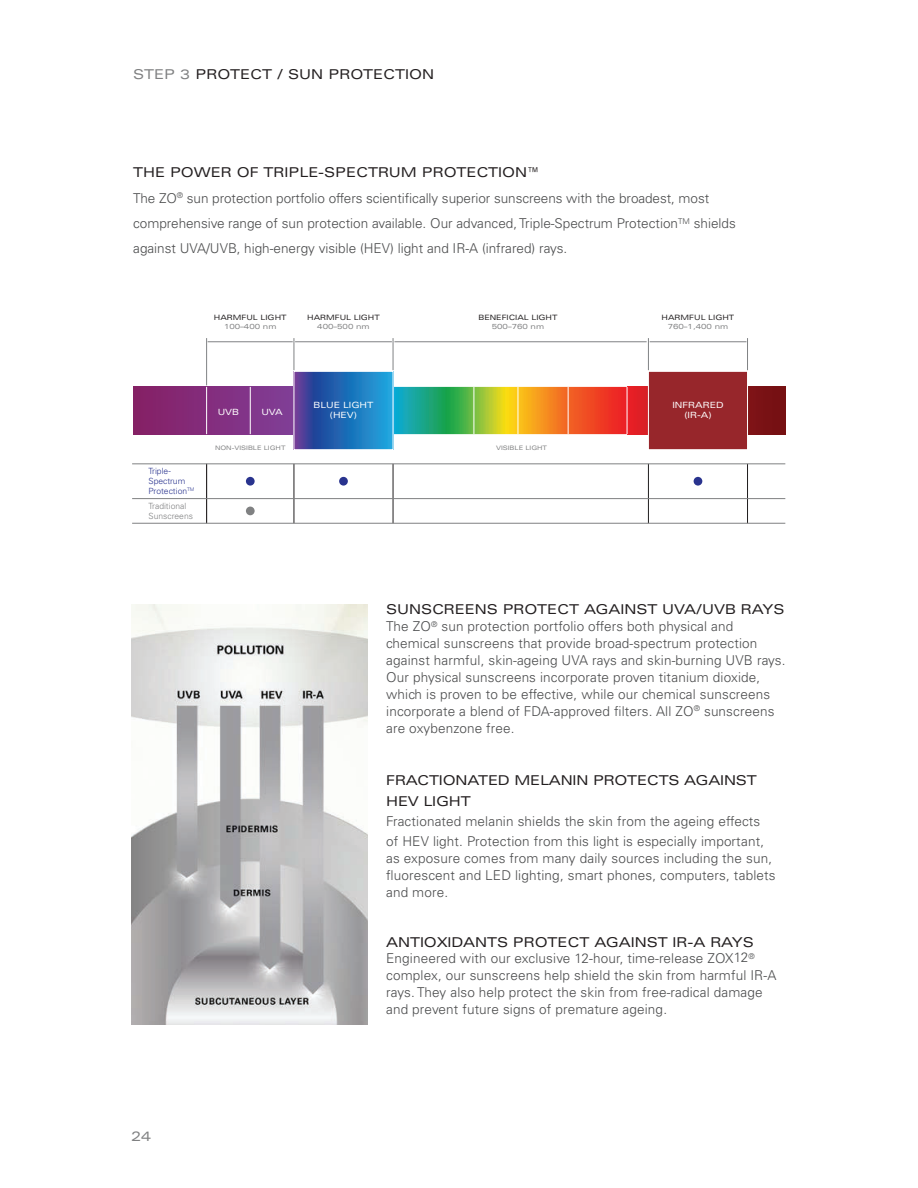
<style>
.page{position:relative;width:918px;height:1188px;background:#fff}
.page>*{position:absolute;margin:0;border:0;box-sizing:border-box;transform-origin:0 0}
.t1{font:300 13.5px/17px "Univers LT Std";letter-spacing:.01em;color:#4b4c4d}
.t2{font:expanded 13.5px/20.2px "Univers LT Std";letter-spacing:-.015em;color:#231f20}
.t3{font:expanded 13.5px "Univers LT Std";color:#808182}
.t4{font:expanded 8.55px/10.2px "Univers LT Std";color:#fff;text-align:center}
.t5{font:300 8.55px/10.2px "Univers LT Std";color:#29338e}
.t6{font:300 8.55px/10.2px "Univers LT Std";color:#808182}
.t7{font:expanded 7.35px "Univers LT Std";color:#201d1e}
.t8{font:expanded 7.35px "Univers LT Std";color:#808182}
.t9{font:expanded 6.15px "Univers LT Std";color:#808182}
.s1{color:#808182}
.s2{font-weight:400;font-stretch:expanded;color:#231f20}
.s3{font-weight:400;color:#231f20}
</style>
<div class="page">
<img style="left:132px;top:604px;width:236px;height:421px">
<div style="left:133px;top:387px;width:161px;height:47px;background:linear-gradient(to right,#861f65,#814099)"></div>
<svg style="left:393px;top:387px;width:234px;height:47px;background:#a39243"></svg>
<svg style="left:628px;top:387px;width:157px;height:47px;background:#9d161a"></svg>
<div style="left:246px;top:507px;width:9px;height:8px;background:#808182;border-radius:50%"></div>
<div style="left:246px;top:477px;width:9px;height:9px;background:#29338e;border-radius:50%"></div>
<div style="left:339px;top:477px;width:9px;height:9px;background:#29338e;border-radius:50%"></div>
<div style="left:694px;top:477px;width:8px;height:9px;background:#29338e;border-radius:50%"></div>
<hr style="left:206px;top:464px;width:1px;height:59px;background:#201d1e">
<hr style="left:294px;top:464px;width:1px;height:59px;background:#201d1e">
<hr style="left:393px;top:464px;width:1px;height:59px;background:#201d1e">
<hr style="left:648px;top:464px;width:1px;height:59px;background:#201d1e">
<hr style="left:747px;top:464px;width:1px;height:59px;background:#201d1e">
<hr style="left:474px;top:387px;width:1px;height:47px;background:#fff">
<hr style="left:518px;top:387px;width:1px;height:47px;background:#fff">
<hr style="left:568px;top:387px;width:1px;height:47px;background:#fff">
<hr style="left:250px;top:387px;width:1px;height:47px;background:#fff">
<hr style="left:206px;top:387px;width:1px;height:47px;background:#fff">
<hr style="left:132px;top:464px;width:653px;height:1px;background:#808182">
<hr style="left:132px;top:498px;width:653px;height:1px;background:#808182">
<hr style="left:132px;top:523px;width:653px;height:1px;background:#808182">
<hr style="left:206px;top:338px;width:1px;height:47px;background:#808284">
<hr style="left:294px;top:338px;width:1px;height:32px;background:#808284">
<hr style="left:393px;top:338px;width:1px;height:32px;background:#808284">
<hr style="left:648px;top:338px;width:1px;height:32px;background:#808284">
<hr style="left:747px;top:338px;width:1px;height:32px;background:#808284">
<hr style="left:650px;top:342px;width:96px;height:1px;background:#808284">
<hr style="left:295px;top:342px;width:97px;height:1px;background:#808284">
<hr style="left:208px;top:342px;width:85px;height:1px;background:#808284">
<hr style="left:394px;top:342px;width:253px;height:1px;background:#808284">
<svg style="left:296px;top:373px;width:95px;height:75px;background:#266ab5"></svg>
<div style="left:294px;top:371px;width:99px;height:79px;border:1px solid #fff"></div>
<div style="left:648px;top:371px;width:100px;height:79px;background:#97262b"></div>
<div style="left:648px;top:371px;width:100px;height:79px;border:1px solid #fff"></div>
<p class="t2" style="left:133px;top:64px;width:303px"><span class="s1">STEP 3</span> PROTECT / SUN PROTECTION</p>
<p class="t1" style="left:133px;top:161px;width:604px;line-height:25.3px"><span class="s2">THE POWER OF TRIPLE-SPECTRUM PROTECTION</span><span class="s3">™<br></span>The ZO<sup>®</sup> sun protection portfolio offers scientifically superior sunscreens with the broadest, most comprehensive range of sun protection available. Our advanced, Triple-Spectrum Protection<sup>TM</sup> shields against UVA/UVB, high-energy visible (HEV) light and IR-A (infrared) rays.</p>
<p class="t7" style="left:214px;top:314px;width:74px">HARMFUL LIGHT</p>
<p class="t8" style="left:224px;top:323px;width:54px">100–400 nm</p>
<p class="t7" style="left:307px;top:314px;width:74px">HARMFUL LIGHT</p>
<p class="t8" style="left:317px;top:323px;width:54px">400–500 nm</p>
<p class="t7" style="left:478px;top:314px;width:81px">BENEFICIAL LIGHT</p>
<p class="t8" style="left:492px;top:323px;width:54px">500–760 nm</p>
<p class="t7" style="left:662px;top:314px;width:74px">HARMFUL LIGHT</p>
<p class="t8" style="left:668px;top:323px;width:62px">760–1,400 nm</p>
<p class="t5" style="left:148px;top:466px;width:48px">Triple-<br>Spectrum<br>Protection<sup>TM</sup></p>
<p class="t6" style="left:148px;top:501px;width:46px">Traditional<br>Sunscreens</p>
<p class="t4" style="left:218px;top:407px;width:23px">UVB</p>
<p class="t4" style="left:261px;top:407px;width:23px">UVA</p>
<p class="t9" style="left:215px;top:445px;width:72px">NON-VISIBLE LIGHT</p>
<p class="t4" style="left:313px;top:400px;width:62px">BLUE LIGHT (HEV)</p>
<p class="t4" style="left:672px;top:400px;width:53px">INFRARED (IR-A)</p>
<p class="t9" style="left:496px;top:445px;width:53px">VISIBLE LIGHT</p>
<p class="t1" style="left:386px;top:602px;width:401px"><span class="s2">SUNSCREENS PROTECT AGAINST UVA/UVB RAYS </span>The ZO<sup>®</sup> sun protection portfolio offers both physical and chemical sunscreens that provide broad-spectrum protection against harmful, skin-ageing UVA rays and skin-burning UVB rays.<br>Our physical sunscreens incorporate proven titanium dioxide, which is proven to be effective, while our chemical sunscreens incorporate a blend of FDA-approved filters. All ZO<sup>®</sup> sunscreens are oxybenzone free.</p>
<p class="t2" style="left:386px;top:771px;width:372px">FRACTIONATED MELANIN PROTECTS AGAINST<br>HEV LIGHT</p>
<p class="t1" style="left:386px;top:812px;width:379px;line-height:20.2px">Fractionated melanin shields the skin from the ageing effects of HEV light. Protection from this light is especially important,</p>
<p class="t1" style="left:386px;top:851px;width:391px">as exposure comes from many daily sources including the sun, fluorescent and LED lighting, smart phones, computers, tablets and more.</p>
<p class="t1" style="left:386px;top:934px;width:392px"><span class="s2">ANTIOXIDANTS PROTECT AGAINST IR-A RAYS </span>Engineered with our exclusive 12-hour, time-release ZOX12<sup>® </sup>complex, our sunscreens help shield the skin from harmful IR-A rays. They also help protect the skin from free-radical damage and prevent future signs of premature ageing.</p>
<p class="t3" style="left:131px;top:1131px;width:22px">24</p>
</div>
